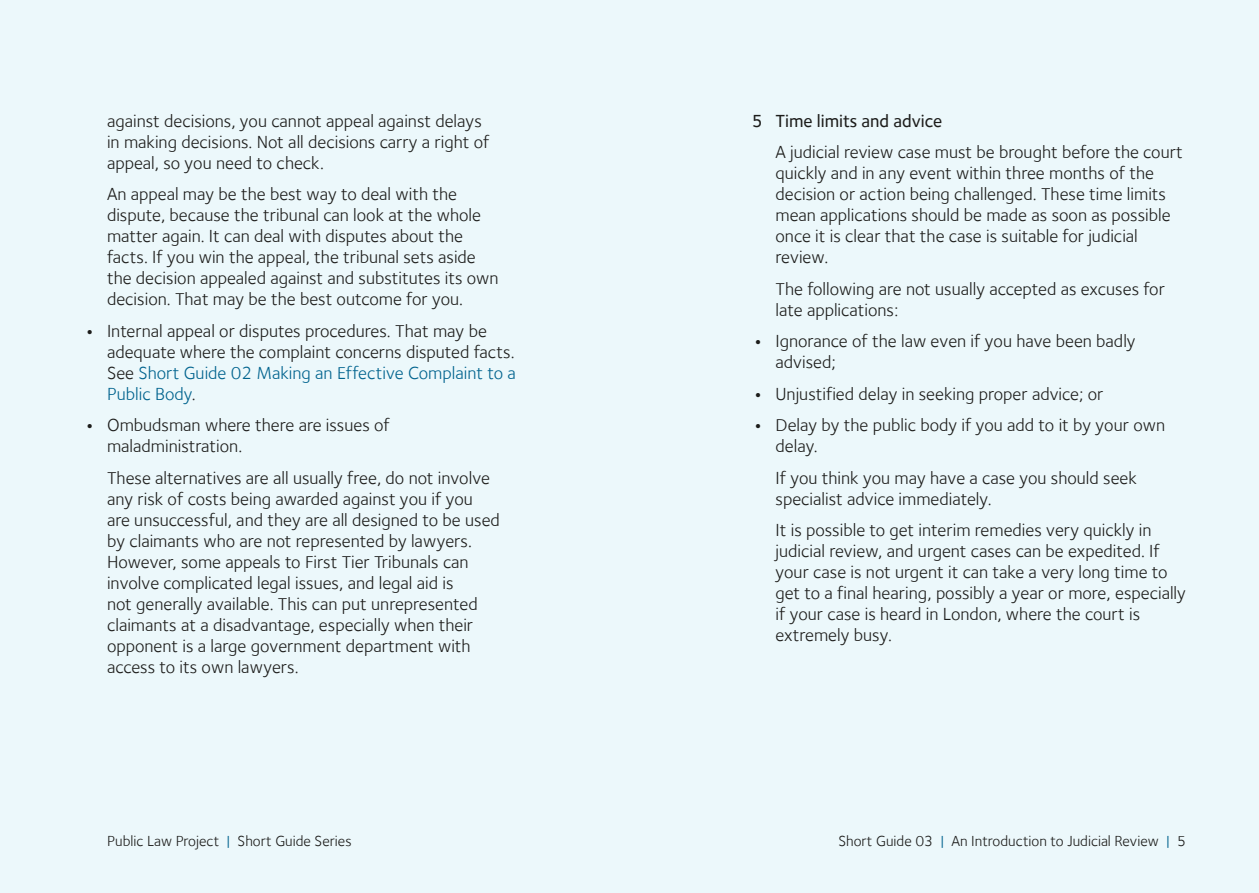
<style>
.page{position:relative;width:1259px;height:893px;background:#ecf8fb}
.page>*{position:absolute;margin:0;border:0;box-sizing:border-box;transform-origin:0 0}
.t1{font:18px/21px "Foundry Sterling";color:#1d1d1b}
.t2{font:500 18px "Foundry Sterling";color:#1d1d1b}
.t3{font:15px "Foundry Sterling";color:#1d1d1b}
.s1{font-weight:700}
.s2{color:#00638e}
</style>
<div class="page">
<p class="t1" style="left:107px;top:110px;width:384px">against decisions, you cannot appeal against delays in making decisions. Not all decisions carry a right of appeal, so you need to check.</p>
<p class="t1" style="left:107px;top:183px;width:393px">An appeal may be the best way to deal with the dispute, because the tribunal can look at the whole matter again. It can deal with disputes about the facts. If you win the appeal, the tribunal sets aside the decision appealed against and substitutes its own decision. That may be the best outcome for you.</p>
<p class="t1" style="left:107px;top:320px;width:410px;text-indent:-21px"><span class="s1">•</span> Internal appeal or disputes procedures. That may be adequate where the complaint concerns disputed facts.<br>See <span class="s2">Short Guide 02 Making an Effective Complaint to a Public Body</span>.</p>
<p class="t1" style="left:107px;top:414px;width:284px;text-indent:-21px"><span class="s1">•</span> Ombudsman where there are issues of maladministration.</p>
<p class="t1" style="left:107px;top:467px;width:394px">These alternatives are all usually free, do not involve any risk of costs being awarded against you if you are unsuccessful, and they are all designed to be used by claimants who are not represented by lawyers.<br>However, some appeals to First Tier Tribunals can involve complicated legal issues, and legal aid is<br>not generally available. This can put unrepresented claimants at a disadvantage, especially when their opponent is a large government department with access to its own lawyers.</p>
<p class="t2" style="left:752px;top:110px;width:192px">5 Time limits and advice</p>
<p class="t1" style="left:775px;top:141px;width:409px">A judicial review case must be brought before the court quickly and in any event within three months of the decision or action being challenged. These time limits mean applications should be made as soon as possible once it is clear that the case is suitable for judicial review.</p>
<p class="t1" style="left:775px;top:278px;width:391px">The following are not usually accepted as excuses for late applications:</p>
<p class="t1" style="left:775px;top:330px;width:361px;text-indent:-21px"><span class="s1">•</span> Ignorance of the law even if you have been badly advised;</p>
<p class="t1" style="left:754px;top:383px;width:350px"><span class="s1">•</span> Unjustified delay in seeking proper advice; or</p>
<p class="t1" style="left:775px;top:414px;width:391px;text-indent:-21px"><span class="s1">•</span> Delay by the public body if you add to it by your own delay.</p>
<p class="t1" style="left:775px;top:467px;width:363px">If you think you may have a case you should seek specialist advice immediately.</p>
<p class="t1" style="left:775px;top:519px;width:412px">It is possible to get interim remedies very quickly in judicial review, and urgent cases can be expedited. If your case is not urgent it can take a very long time to get to a final hearing, possibly a year or more, especially if your case is heard in London, where the court is extremely busy.</p>
<p class="t3" style="left:107px;top:832px;width:246px">Public Law Project <span class="s2">|</span> Short Guide Series</p>
<p class="t3" style="left:838px;top:832px;width:349px">Short Guide 03 <span class="s2">|</span> An Introduction to Judicial Review <span class="s2">|</span> 5</p>
</div>
